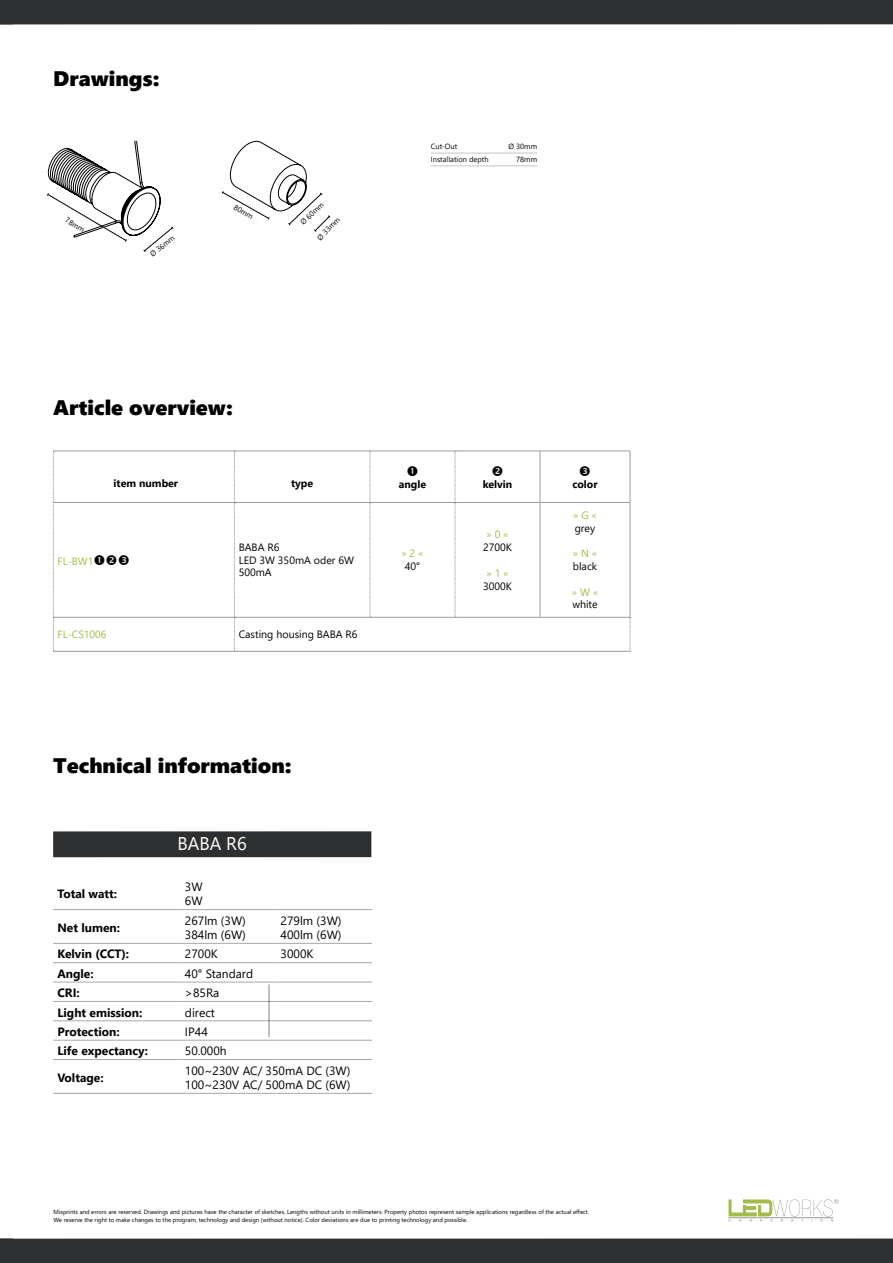
<style>
.page{position:relative;width:893px;height:1263px;background:#fff}
.page>*{position:absolute;margin:0;border:0;box-sizing:border-box;transform-origin:0 0}
.t1{font:21px "Segoe UI Black";color:#000}
.t2{font:18.3px "Segoe UI";color:#fff}
.t3{font:12px/14.4px "Segoe UI";color:#000}
.t4{font:700 12px "Segoe UI";color:#000}
.t5{font:10.65px/12.8px "Segoe UI";color:#000}
.t6{font:700 10.65px "Segoe UI";color:#000}
.t7{font:10.65px "Segoe UI";color:#9fbd4a}
.t8{font:10.5px "Segoe UI";color:#9fbd4a}
.t9{font:7.5px "Segoe UI";color:#000}
.t10{font:6px/7.2px "Segoe UI";color:#000}
</style>
<div class="page">
<div style="left:0;top:0;width:893px;height:24px;background:#2d2f31"></div>
<div style="left:0;top:1238px;width:893px;height:25px;background:#2d2f31"></div>
<svg style="left:728px;top:1199px;width:111px;height:22px"></svg>
<hr style="left:728px;top:1217px;width:105px;height:1px;background:#999">
<hr style="left:455px;top:502px;width:85px;height:1px;background:#9c9c9e">
<hr style="left:370px;top:502px;width:85px;height:1px;background:#9c9c9e">
<hr style="left:540px;top:502px;width:90px;height:1px;background:#9c9c9e">
<hr style="left:234px;top:617px;width:136px;height:1px;background:#9c9c9e">
<hr style="left:370px;top:617px;width:85px;height:1px;background:#9c9c9e">
<hr style="left:455px;top:617px;width:85px;height:1px;background:#9c9c9e">
<hr style="left:234px;top:651px;width:136px;height:1px;background:#9c9c9e">
<hr style="left:370px;top:651px;width:85px;height:1px;background:#9c9c9e">
<hr style="left:455px;top:651px;width:85px;height:1px;background:#9c9c9e">
<hr style="left:540px;top:651px;width:90px;height:1px;background:#9c9c9e">
<svg style="left:630px;top:617px;width:1px;height:35px"></svg>
<hr style="left:540px;top:451px;width:90px;height:1px;background:#9c9c9e">
<hr style="left:540px;top:451px;width:1px;height:51px;background:#9c9c9e">
<hr style="left:630px;top:451px;width:1px;height:51px;background:#9c9c9e">
<hr style="left:540px;top:502px;width:1px;height:115px;background:#9c9c9e">
<hr style="left:630px;top:502px;width:1px;height:115px;background:#9c9c9e">
<hr style="left:540px;top:617px;width:90px;height:1px;background:#9c9c9e">
<hr style="left:53px;top:451px;width:181px;height:1px;background:#9c9c9e">
<hr style="left:234px;top:451px;width:136px;height:1px;background:#9c9c9e">
<hr style="left:370px;top:451px;width:85px;height:1px;background:#9c9c9e">
<hr style="left:455px;top:451px;width:85px;height:1px;background:#9c9c9e">
<svg style="left:370px;top:452px;width:1px;height:165px"></svg>
<hr style="left:234px;top:502px;width:136px;height:1px;background:#9c9c9e">
<svg style="left:455px;top:452px;width:1px;height:165px"></svg>
<hr style="left:54px;top:502px;width:180px;height:1px;background:#9c9c9e">
<svg style="left:53px;top:452px;width:1px;height:199px"></svg>
<svg style="left:234px;top:451px;width:1px;height:201px"></svg>
<hr style="left:54px;top:617px;width:180px;height:1px;background:#9c9c9e">
<hr style="left:53px;top:651px;width:181px;height:1px;background:#9c9c9e">
<div style="left:53px;top:831px;width:318px;height:26px;background:#2d2f31"></div>
<hr style="left:53px;top:909px;width:128px;height:1px;background:#a8a8ac">
<hr style="left:53px;top:943px;width:128px;height:1px;background:#a8a8ac">
<hr style="left:53px;top:962px;width:128px;height:1px;background:#a8a8ac">
<hr style="left:53px;top:982px;width:128px;height:1px;background:#a8a8ac">
<hr style="left:53px;top:1001px;width:128px;height:1px;background:#a8a8ac">
<hr style="left:181px;top:1001px;width:95px;height:1px;background:#a8a8ac">
<hr style="left:276px;top:1001px;width:96px;height:1px;background:#a8a8ac">
<hr style="left:53px;top:1020px;width:128px;height:1px;background:#a8a8ac">
<hr style="left:181px;top:1020px;width:95px;height:1px;background:#a8a8ac">
<hr style="left:276px;top:1020px;width:96px;height:1px;background:#a8a8ac">
<hr style="left:53px;top:1040px;width:128px;height:1px;background:#a8a8ac">
<hr style="left:181px;top:1040px;width:95px;height:1px;background:#a8a8ac">
<hr style="left:276px;top:1040px;width:96px;height:1px;background:#a8a8ac">
<hr style="left:53px;top:1059px;width:128px;height:1px;background:#a8a8ac">
<hr style="left:181px;top:1059px;width:95px;height:1px;background:#a8a8ac">
<hr style="left:276px;top:1059px;width:96px;height:1px;background:#a8a8ac">
<hr style="left:276px;top:909px;width:96px;height:1px;background:#a8a8ac">
<hr style="left:276px;top:943px;width:96px;height:1px;background:#a8a8ac">
<hr style="left:276px;top:962px;width:96px;height:1px;background:#a8a8ac">
<hr style="left:181px;top:909px;width:95px;height:1px;background:#a8a8ac">
<hr style="left:181px;top:943px;width:95px;height:1px;background:#a8a8ac">
<hr style="left:181px;top:962px;width:95px;height:1px;background:#a8a8ac">
<hr style="left:181px;top:982px;width:95px;height:1px;background:#a8a8ac">
<hr style="left:276px;top:982px;width:96px;height:1px;background:#a8a8ac">
<hr style="left:53px;top:1093px;width:128px;height:1px;background:#a8a8ac">
<hr style="left:181px;top:1093px;width:95px;height:1px;background:#a8a8ac">
<hr style="left:276px;top:1093px;width:96px;height:1px;background:#a8a8ac">
<hr style="left:269px;top:984px;width:1px;height:53px;background:#000">
<hr style="left:431px;top:166px;width:58px;height:1px;background:#c4c4c1">
<hr style="left:489px;top:166px;width:48px;height:1px;background:#c4c4c1">
<hr style="left:431px;top:153px;width:58px;height:1px;background:#c4c4c1">
<hr style="left:489px;top:153px;width:48px;height:1px;background:#c4c4c1">
<svg style="left:47px;top:141px;width:127px;height:111px"></svg>
<svg style="left:221px;top:141px;width:110px;height:91px"></svg>
<h1 class="t1" style="left:53px;top:63px;width:108px">Drawings:</h1>
<p class="t9" style="left:70px;top:213px;width:22px;rotate:31deg">78mm</p>
<p class="t9" style="left:147px;top:250px;width:30px;rotate:-40deg">Ø 36mm</p>
<p class="t9" style="left:238px;top:200px;width:22px;rotate:29deg">80mm</p>
<p class="t9" style="left:297px;top:218px;width:30px;rotate:-44deg">Ø 60mm</p>
<p class="t9" style="left:314px;top:234px;width:30px;rotate:-46deg">Ø 33mm</p>
<h1 class="t1" style="left:53px;top:393px;width:181px">Article overview:</h1>
<p class="t9" style="left:431px;top:140px;width:28px">Cut-Out</p>
<p class="t9" style="left:508px;top:140px;width:30px">Ø 30mm</p>
<p class="t9" style="left:431px;top:152px;width:59px">Installation depth</p>
<p class="t9" style="left:516px;top:152px;width:22px">78mm</p>
<h3 class="t8" style="left:58px;top:551px;width:37px">FL-BW1</h3>
<h3 class="t6" style="left:114px;top:473px;width:66px">item number</h3>
<h3 class="t6" style="left:291px;top:473px;width:24px">type</h3>
<h3 class="t6" style="left:399px;top:474px;width:29px">angle</h3>
<h3 class="t6" style="left:483px;top:474px;width:31px">kelvin</h3>
<h3 class="t6" style="left:572px;top:474px;width:27px">color</h3>
<h3 class="t5" style="left:239px;top:540px;width:117px">BABA R6<br>LED 3W 350mA oder 6W<br>500mA</h3>
<h3 class="t7" style="left:401px;top:544px;width:24px">» 2 «</h3>
<h3 class="t5" style="left:405px;top:559px;width:17px">40°</h3>
<h3 class="t7" style="left:486px;top:524px;width:24px">» 0 «</h3>
<h3 class="t5" style="left:483px;top:539px;width:31px">2700K</h3>
<h3 class="t7" style="left:486px;top:563px;width:24px">» 1 «</h3>
<h3 class="t5" style="left:483px;top:578px;width:31px">3000K</h3>
<h3 class="t7" style="left:573px;top:505px;width:25px">» G «</h3>
<h3 class="t5" style="left:575px;top:521px;width:22px">grey</h3>
<h3 class="t7" style="left:573px;top:544px;width:26px">» N «</h3>
<h3 class="t5" style="left:573px;top:559px;width:26px">black</h3>
<h3 class="t7" style="left:572px;top:582px;width:28px">» W «</h3>
<h3 class="t5" style="left:572px;top:597px;width:27px">white</h3>
<h3 class="t8" style="left:58px;top:624px;width:50px">FL-CS1006</h3>
<h3 class="t5" style="left:239px;top:627px;width:121px">Casting housing BABA R6</h3>
<h1 class="t1" style="left:53px;top:750px;width:240px">Technical information:</h1>
<h2 class="t2" style="left:178px;top:827px;width:71px">BABA R6</h2>
<h3 class="t4" style="left:57px;top:882px;width:61px">Total watt:</h3>
<h3 class="t3" style="left:185px;top:878px;width:19px">3W<br>6W</h3>
<h3 class="t4" style="left:57px;top:916px;width:64px">Net lumen:</h3>
<h3 class="t3" style="left:185px;top:912px;width:62px">267lm (3W)<br>384lm (6W)</h3>
<h3 class="t3" style="left:281px;top:912px;width:62px">279lm (3W)<br>400lm (6W)</h3>
<h3 class="t4" style="left:57px;top:943px;width:73px">Kelvin (CCT):</h3>
<h3 class="t3" style="left:185px;top:946px;width:34px">2700K</h3>
<h3 class="t3" style="left:281px;top:946px;width:34px">3000K</h3>
<h3 class="t4" style="left:57px;top:962px;width:38px">Angle:</h3>
<h3 class="t3" style="left:185px;top:965px;width:70px">40° Standard</h3>
<h3 class="t4" style="left:57px;top:982px;width:24px">CRI:</h3>
<h3 class="t3" style="left:185px;top:985px;width:36px">&gt;85Ra</h3>
<h3 class="t4" style="left:57px;top:1001px;width:86px">Light emission:</h3>
<h3 class="t3" style="left:185px;top:1004px;width:32px">direct</h3>
<h3 class="t4" style="left:57px;top:1020px;width:64px">Protection:</h3>
<h3 class="t3" style="left:185px;top:1023px;width:24px">IP44</h3>
<h3 class="t4" style="left:57px;top:1040px;width:92px">Life expectancy:</h3>
<h3 class="t3" style="left:185px;top:1043px;width:43px">50.000h</h3>
<h3 class="t4" style="left:57px;top:1066px;width:48px">Voltage:</h3>
<h3 class="t3" style="left:185px;top:1062px;width:167px">100~230V AC/ 350mA DC (3W)<br>100~230V AC/ 500mA DC (6W)</h3>
<p class="t10" style="left:54px;top:1208px;width:537px">Misprints and errors are reserved. Drawings and pictures have the character of sketches. Lengths without units in millimeters. Property photos represent sample applications regardless of the actual effect.<br>We reserve the right to make changes to the program, technology and design (without notice). Color deviations are due to printing technology and possible.</p>
</div>
